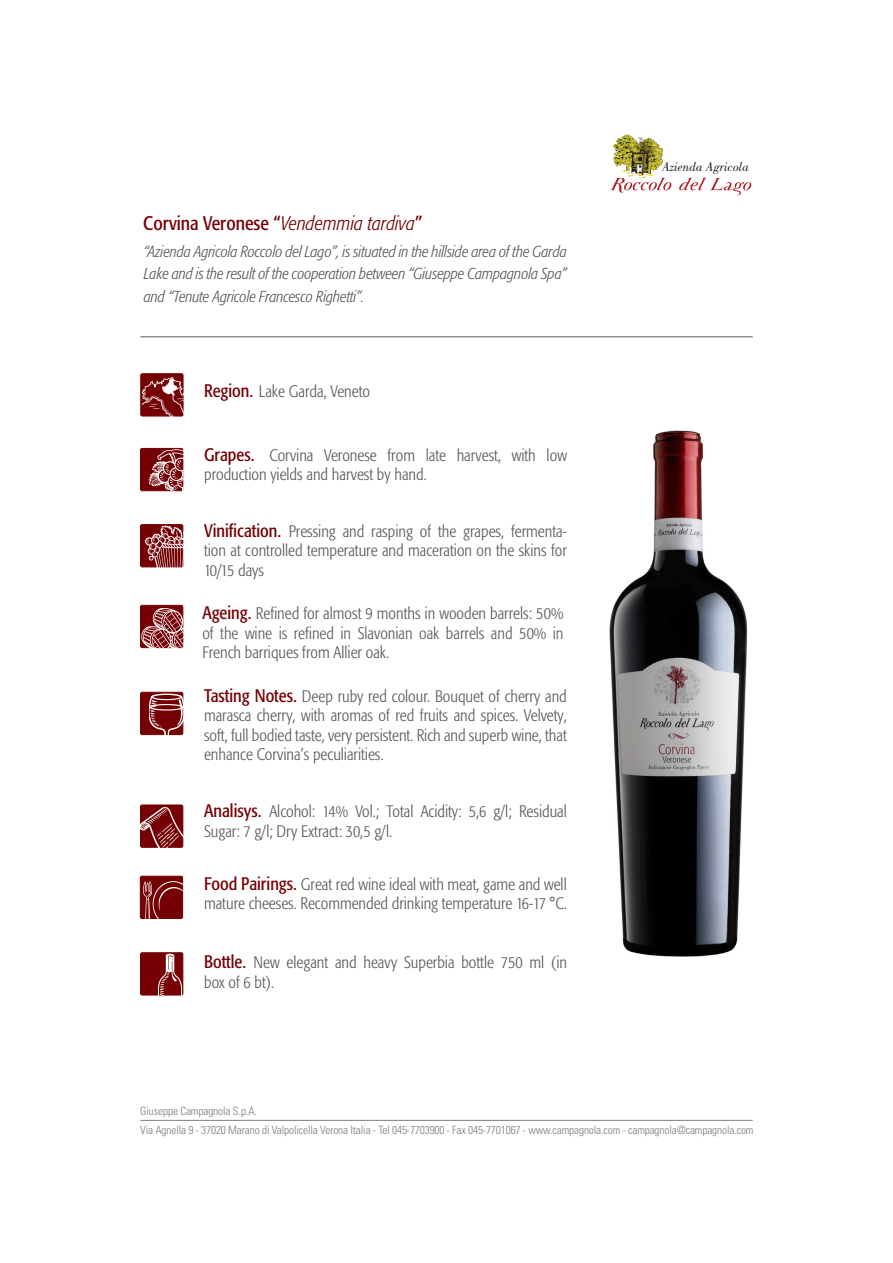
<style>
.page{position:relative;width:893px;height:1263px;background:#fff}
.page>*{position:absolute;margin:0;border:0;box-sizing:border-box;transform-origin:0 0}
.t1{font:condensed 19.5px "Formata";color:#740004}
.t2{font:300 condensed 16.5px/19.5px "Formata";color:#57585a;text-align:justify}
.t3{font:italic 300 condensed 15.75px/22.5px "Formata";letter-spacing:-.01em;color:#57585a;text-align:justify}
.t4{font:italic 13.2px "Bodoni";color:#231f20}
.t5{font:300 condensed 11.4px "Univers";letter-spacing:-.01em;color:#797f84}
.s1{font-weight:300;font-style:italic}
.s2{font-weight:400;font-size:18px;color:#740004}
</style>
<div class="page">
<div style="left:141px;top:374px;width:42px;height:42px;background:#740004;border-radius:2px"></div>
<div style="left:141px;top:373px;width:42px;height:43px;border:1px solid #740004;border-radius:2px"></div>
<img style="left:142px;top:378px;width:42px;height:70px">
<img style="left:161px;top:379px;width:17px;height:16px">
<div style="left:141px;top:692px;width:42px;height:43px;background:#740004;border-radius:2px"></div>
<div style="left:140px;top:692px;width:43px;height:43px;border:1px solid #740004;border-radius:2px"></div>
<img style="left:149px;top:694px;width:35px;height:42px">
<div style="left:140px;top:805px;width:43px;height:42px;border:1px solid #740004;border-radius:2px"></div>
<img style="left:140px;top:806px;width:44px;height:42px">
<div style="left:140px;top:876px;width:43px;height:42px;background:#740004;border-radius:2px"></div>
<div style="left:140px;top:876px;width:43px;height:43px;border:1px solid #740004;border-radius:2px"></div>
<img style="left:144px;top:879px;width:40px;height:40px">
<div style="left:141px;top:953px;width:42px;height:42px;background:#740004;border-radius:2px"></div>
<div style="left:140px;top:952px;width:43px;height:43px;border:1px solid #740004;border-radius:2px"></div>
<img style="left:155px;top:953px;width:29px;height:43px">
<div style="left:141px;top:448px;width:42px;height:43px;background:#740004;border-radius:2px"></div>
<div style="left:140px;top:448px;width:43px;height:43px;border:1px solid #740004;border-radius:2px"></div>
<img style="left:148px;top:448px;width:36px;height:44px">
<div style="left:141px;top:525px;width:42px;height:42px;background:#740004;border-radius:2px"></div>
<div style="left:140px;top:524px;width:43px;height:43px;border:1px solid #740004;border-radius:2px"></div>
<img style="left:146px;top:526px;width:38px;height:42px">
<hr style="left:140px;top:1120px;width:613px;height:1px;background:#797f84">
<hr style="left:140px;top:337px;width:613px;height:1px;background:#57585a">
<svg style="left:610px;top:135px;width:61px;height:58px"></svg>
<svg style="left:679px;top:178px;width:72px;height:18px"></svg>
<img style="left:609px;top:430px;width:139px;height:527px">
<div style="left:140px;top:605px;width:43px;height:43px;border:1px solid #740004;border-radius:2px"></div>
<img style="left:142px;top:607px;width:42px;height:42px">
<p class="t1" style="left:143px;top:211px;width:281px">Corvina Veronese “<span class="s1">Vendemmia tardiva</span>”</p>
<p class="t3" style="left:144px;top:240px;width:425px">“Azienda Agricola Roccolo del Lago”, is situated in the hillside area of the Garda Lake and is the result of the cooperation between “Giuseppe Campagnola Spa” and “Tenute Agricole Francesco Righetti”.</p>
<p class="t2" style="left:204px;top:382px;width:167px"><span class="s2">Region.</span> Lake Garda, Veneto</p>
<p class="t2" style="left:204px;top:445px;width:364px"><span class="s2">Grapes.</span> Corvina Veronese from late harvest, with low</p>
<p class="t2" style="left:204px;top:465px;width:224px">production yields and harvest by hand.</p>
<p class="t2" style="left:204px;top:521px;width:364px"><span class="s2">Vinification.</span> Pressing and rasping of the grapes, fermenta&shy;tion at controlled temperature and maceration on the skins for</p>
<p class="t2" style="left:204px;top:560px;width:61px">10/15 days</p>
<p class="t2" style="left:202px;top:604px;width:363px"><span class="s2">Ageing.</span> Refined for almost 9 months in wooden barrels: 50% of the wine is refined in Slavonian oak barrels and 50% in French barriques from Allier oak.</p>
<p class="t2" style="left:204px;top:686px;width:364px"><span class="s2">Tasting Notes.</span> Deep ruby red colour. Bouquet of cherry and marasca cherry, with aromas of red fruits and spices. Velvety, soft, full bodied taste, very persistent. Rich and superb wine, that enhance Corvina’s peculiarities.</p>
<p class="t2" style="left:204px;top:802px;width:364px"><span class="s2">Analisys.</span> Alcohol: 14% Vol.; Total Acidity: 5,6 g/l; Residual</p>
<p class="t2" style="left:204px;top:821px;width:190px">Sugar: 7 g/l; Dry Extract: 30,5 g/l.</p>
<p class="t2" style="left:204px;top:874px;width:364px"><span class="s2">Food Pairings.</span> Great red wine ideal with meat, game and well mature cheeses. Recommended drinking temperature 16-17 °C.</p>
<p class="t2" style="left:204px;top:953px;width:364px"><span class="s2">Bottle.</span> New elegant and heavy Superbia bottle 750 ml (in</p>
<p class="t2" style="left:204px;top:973px;width:72px">box of 6 bt).</p>
<p class="t4" style="left:662px;top:160px;width:88px">Azienda Agricola</p>
<p class="t5" style="left:140px;top:1104px;width:118px">Giuseppe Campagnola S.p.A.</p>
<p class="t5" style="left:140px;top:1123px;width:615px">Via Agnella 9 - 37020 Marano di Valpolicella Verona Italia - Tel 045-7703900 - Fax 045-7701067 - www.campagnola.com - campagnola@campagnola.com</p>
</div>
